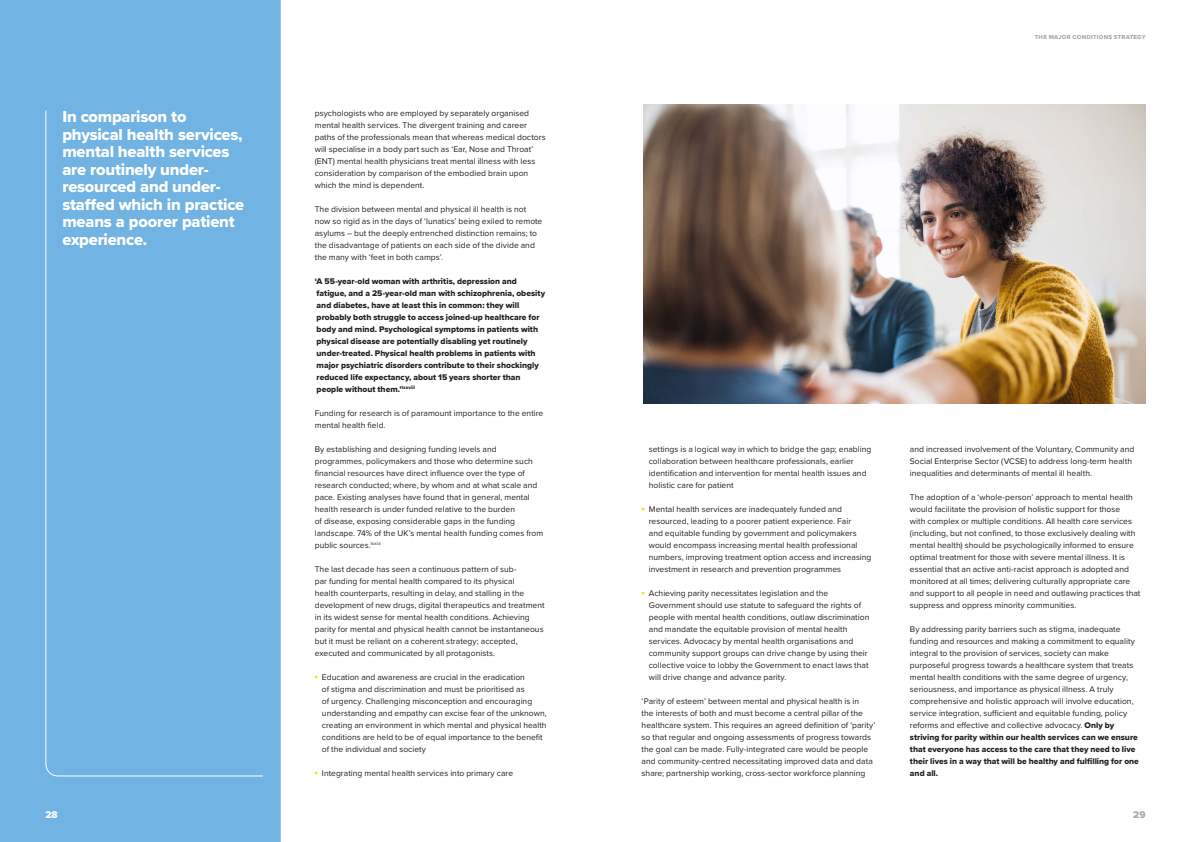
<style>
.page{position:relative;width:1191px;height:842px;background:#fff}
.page>*{position:absolute;margin:0;border:0;box-sizing:border-box;transform-origin:0 0}
.t1{font:16.5px/17.5px "Proxima Nova Extrabld";letter-spacing:-.01em;color:#fff}
.t2{font:10px "Proxima Nova Extrabld";color:#a8a9ad}
.t3{font:10px "Proxima Nova Extrabld";color:#fff}
.t4{font:8.5px/12px "Proxima Nova";letter-spacing:.005em;color:#231f20}
.t5{font:8.5px/12px "Proxima Nova Extrabld";color:#231f20}
.t6{font:6px "Proxima Nova Extrabld";letter-spacing:.045em;color:#a8a9ad}
.s1{font-family:"Proxima Nova Extrabld"}
</style>
<div class="page">
<div style="left:0;top:0;width:281px;height:842px;background:#71b3e2"></div>
<img style="left:643px;top:105px;width:502px;height:299px">
<div style="left:45px;top:110px;width:219px;height:667px;background:#71b3e2"></div>
<p class="t1" style="left:62px;top:108px;width:183px">In comparison to physical health services, mental health services are routinely under&shy;resourced and under&shy;staffed which in practice means a poorer patient experience.</p>
<p class="t3" style="left:45px;top:807px;width:14px">28</p>
<p class="t4" style="left:315px;top:107px;width:232px">psychologists who are employed by separately organised mental health services. The divergent training and career paths of the professionals mean that whereas medical doctors will specialise in a body part such as ‘Ear, Nose and Throat’ (ENT) mental health physicians treat mental illness with less consideration by comparison of the embodied brain upon which the mind is dependent.</p>
<p class="t4" style="left:315px;top:203px;width:229px">The division between mental and physical ill health is not now so rigid as in the days of ‘lunatics’ being exiled to remote asylums – but the deeply entrenched distinction remains; to the disadvantage of patients on each side of the divide and the many with ‘feet in both camps’.</p>
<p class="t5" style="left:315px;top:275px;width:232px">‘A 55-year-old woman with arthritis, depression and fatigue, and a 25-year-old man with schizophrenia, obesity and diabetes, have at least this in common: they will probably both struggle to access joined-up healthcare for body and mind. Psychological symptoms in patients with physical disease are potentially disabling yet routinely under-treated. Physical health problems in patients with major psychiatric disorders contribute to their shockingly reduced life expectancy, about 15 years shorter than people without them.’<sup>lxxviii</sup></p>
<p class="t4" style="left:315px;top:407px;width:230px">Funding for research is of paramount importance to the entire mental health field.</p>
<p class="t4" style="left:315px;top:443px;width:230px">By establishing and designing funding levels and programmes, policymakers and those who determine such financial resources have direct influence over the type of research conducted; where, by whom and at what scale and pace. Existing analyses have found that in general, mental health research is under funded relative to the burden<br>of disease, exposing considerable gaps in the funding landscape. 74% of the UK’s mental health funding comes from public sources.<sup>lxxix</sup></p>
<p class="t4" style="left:315px;top:563px;width:231px">The last decade has seen a continuous pattern of sub-<br>par funding for mental health compared to its physical<br>health counterparts, resulting in delay, and stalling in the development of new drugs, digital therapeutics and treatment in its widest sense for mental health conditions. Achieving parity for mental and physical health cannot be instantaneous but it must be reliant on a coherent strategy; accepted, executed and communicated by all protagonists.</p>
<p class="t4" style="left:322px;top:671px;width:226px">Education and awareness are crucial in the eradication<br>of stigma and discrimination and must be prioritised as<br>of urgency. Challenging misconception and encouraging understanding and empathy can excise fear of the unknown, creating an environment in which mental and physical health conditions are held to be of equal importance to the benefit of the individual and society</p>
<p class="t4" style="left:322px;top:767px;width:193px">Integrating mental health services into primary care</p>
<p class="t6" style="left:1035px;top:32px;width:112px">THE MAJOR CONDITIONS STRATEGY</p>
<p class="t4" style="left:649px;top:443px;width:224px">settings is a logical way in which to bridge the gap; enabling collaboration between healthcare professionals, earlier identification and intervention for mental health issues and holistic care for patient</p>
<p class="t4" style="left:649px;top:503px;width:224px">Mental health services are inadequately funded and resourced, leading to a poorer patient experience. Fair<br>and equitable funding by government and policymakers would encompass increasing mental health professional numbers, improving treatment option access and increasing investment in research and prevention programmes</p>
<p class="t4" style="left:649px;top:587px;width:222px">Achieving parity necessitates legislation and the Government should use statute to safeguard the rights of people with mental health conditions, outlaw discrimination and mandate the equitable provision of mental health services. Advocacy by mental health organisations and community support groups can drive change by using their collective voice to lobby the Government to enact laws that will drive change and advance parity.</p>
<p class="t4" style="left:641px;top:695px;width:235px">‘Parity of esteem’ between mental and physical health is in<br>the interests of both and must become a central pillar of the healthcare system. This requires an agreed definition of ‘parity’ so that regular and ongoing assessments of progress towards the goal can be made. Fully-integrated care would be people and community-centred necessitating improved data and data share; partnership working, cross-sector workforce planning</p>
<p class="t4" style="left:910px;top:443px;width:226px">and increased involvement of the Voluntary, Community and<br>Social Enterprise Sector (VCSE) to address long-term health inequalities and determinants of mental ill health.</p>
<p class="t4" style="left:910px;top:491px;width:232px">The adoption of a ‘whole-person’ approach to mental health would facilitate the provision of holistic support for those<br>with complex or multiple conditions. All health care services (including, but not confined, to those exclusively dealing with mental health) should be psychologically informed to ensure optimal treatment for those with severe mental illness. It is essential that an active anti-racist approach is adopted and monitored at all times; delivering culturally appropriate care and support to all people in need and outlawing practices that suppress and oppress minority communities.</p>
<p class="t4" style="left:910px;top:623px;width:230px">By addressing parity barriers such as stigma, inadequate funding and resources and making a commitment to equality integral to the provision of services, society can make purposeful progress towards a healthcare system that treats mental health conditions with the same degree of urgency, seriousness, and importance as physical illness. A truly comprehensive and holistic approach will involve education, service integration, sufficient and equitable funding, policy reforms and effective and collective advocacy. <span class="s1">Only by striving for parity within our health services can we ensure that everyone has access to the care that they need to live their lives in a way that will be healthy and fulfilling for one and all.</span></p>
<p class="t2" style="left:1133px;top:807px;width:14px">29</p>
</div>
